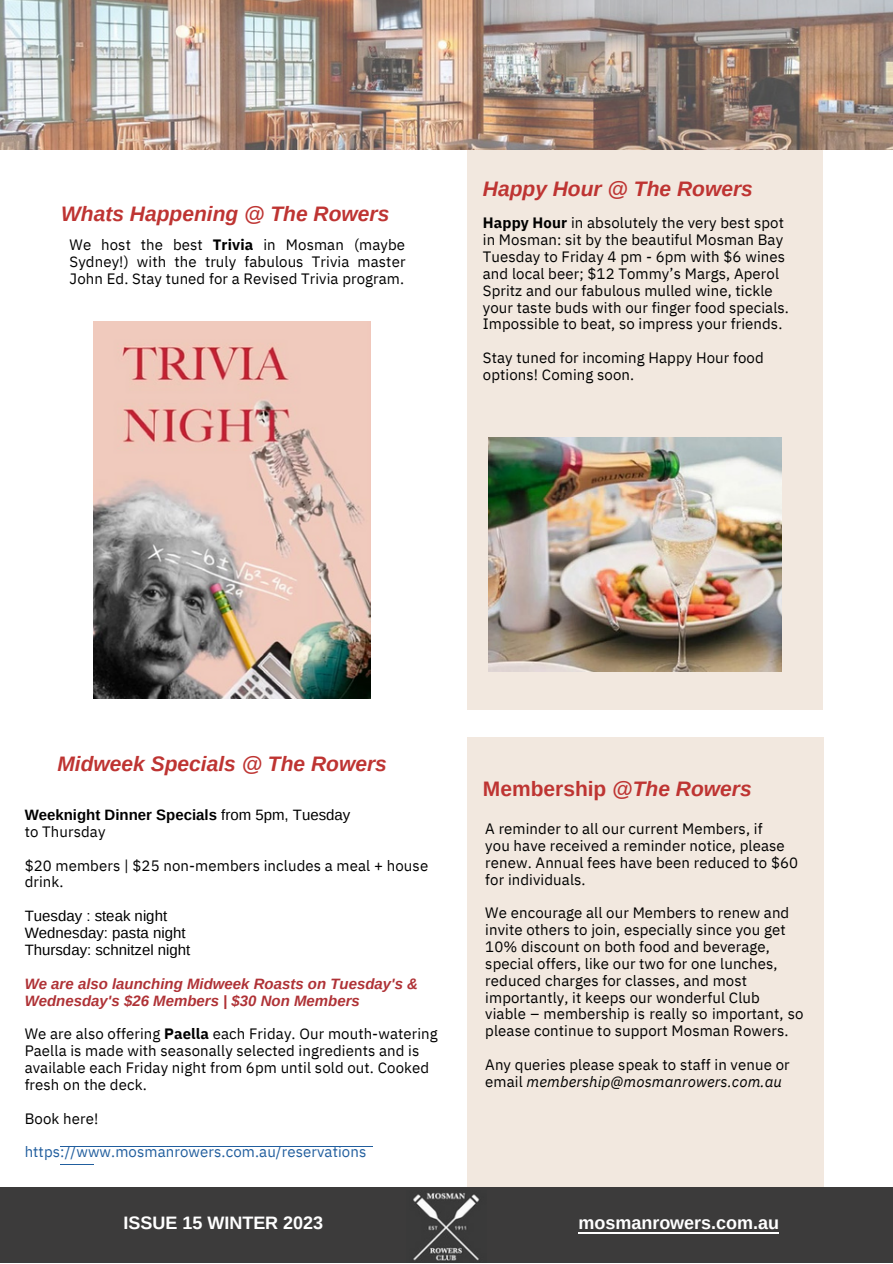
<style>
.page{position:relative;width:893px;height:1264px;background:#fff}
.page>*{position:absolute;margin:0;border:0;box-sizing:border-box;transform-origin:0 0}
.t1{font:italic 700 21px "Arimo";color:#be3432}
.t2{font:700 21px "Arimo";color:#be3432}
.t3{font:700 18px "Arimo";color:#fff}
.t4{font:15px/16.8px "IBM Plex Sans";letter-spacing:.005em;color:#000}
.t5{font:italic 700 15px/16.8px "Arimo";color:#af3236}
.t6{font:15px "Arimo";color:#000}
.t7{font:15px "IBM Plex Sans";letter-spacing:.005em;color:#215e9e}
.t8{font:700 15px "Arimo";color:#000}
.s1{font-weight:700}
.s2{font-weight:400}
.s3{font-style:italic}
</style>
<div class="page">
<img style="left:0;top:0;width:892px;height:149px">
<hr style="left:60px;top:1145px;width:313px;height:1px;background:#215e9e">
<hr style="left:60px;top:1163px;width:34px;height:1px;background:#215e9e">
<div style="left:467px;top:150px;width:355px;height:559px;background:#f2e8df"></div>
<div style="left:467px;top:737px;width:356px;height:450px;background:#f2e8df"></div>
<div style="left:0;top:1187px;width:892px;height:75px;background:#3c3b3b"></div>
<hr style="left:578px;top:1232px;width:200px;height:1px;background:#fff">
<img style="left:413px;top:1193px;width:66px;height:68px">
<img style="left:94px;top:321px;width:276px;height:378px">
<img style="left:488px;top:437px;width:293px;height:234px">
<p class="t1" style="left:61px;top:202px;width:330px">Whats Happening @ The Rowers</p>
<p class="t4" style="left:70px;top:236px;width:337px;text-align:justify">We host the best <span class="s1">Trivia</span> in Mosman (maybe Sydney!) with the truly fabulous Trivia master John Ed. Stay tuned for a Revised Trivia program.</p>
<p class="t1" style="left:483px;top:176px;width:271px">Happy Hour @ The Rowers</p>
<p class="t4" style="left:483px;top:214px;width:307px"><span class="s1">Happy Hour</span> in absolutely the very best spot in Mosman: sit by the beautiful Mosman Bay Tuesday to Friday 4 pm - 6pm with $6 wines and local beer; $12 Tommy’s Margs, Aperol Spritz and our fabulous mulled wine, tickle your taste buds with our finger food specials.<br>Impossible to beat, so impress your friends.</p>
<p class="t4" style="left:483px;top:349px;width:282px">Stay tuned for incoming Happy Hour food options! Coming soon.</p>
<p class="t1" style="left:57px;top:751px;width:331px">Midweek Specials @ The Rowers</p>
<p class="t8" style="left:25px;top:806px;width:327px">Weeknight Dinner Specials <span class="s2">from 5pm, Tuesday</span></p>
<p class="t4" style="left:25px;top:822px;width:82px">to Thursday</p>
<p class="t4" style="left:25px;top:856px;width:405px">$20 members | $25 non-members includes a meal + house drink.</p>
<p class="t6" style="left:25px;top:907px;width:144px">Tuesday : steak night</p>
<p class="t6" style="left:25px;top:924px;width:162px">Wednesday: pasta night</p>
<p class="t6" style="left:25px;top:941px;width:167px">Thursday: schnitzel night</p>
<p class="t5" style="left:25px;top:975px;width:395px">We are also launching Midweek Roasts on Tuesday's &amp;<br>Wednesday's $26 Members | $30 Non Members</p>
<p class="t4" style="left:25px;top:1025px;width:414px">We are also offering <span class="s1">Paella</span> each Friday. Our mouth-watering Paella is made with seasonally selected ingredients and is available each Friday night from 6pm until sold out. Cooked fresh on the deck.</p>
<p class="t4" style="left:25px;top:1109px;width:75px">Book here!</p>
<p class="t7" style="left:25px;top:1141px;width:343px">https://www.mosmanrowers.com.au/reservations</p>
<p class="t2" style="left:483px;top:776px;width:270px">Membership <span class="s3">@The Rowers</span></p>
<p class="t4" style="left:485px;top:819px;width:279px">A reminder to all our current Members, if</p>
<p class="t4" style="left:485px;top:836px;width:314px">you have received a reminder notice, please renew. Annual fees have been reduced to $60 for individuals.</p>
<p class="t4" style="left:485px;top:904px;width:305px">We encourage all our Members to renew and invite others to join, especially since you get 10% discount on both food and beverage, special offers, like our two for one lunches, reduced charges for classes, and most importantly, it keeps our wonderful Club</p>
<p class="t4" style="left:485px;top:1005px;width:320px">viable – membership is really so important, so please continue to support Mosman Rowers.</p>
<p class="t4" style="left:485px;top:1056px;width:306px">Any queries please speak to staff in venue or email <span class="s3">membership@mosmanrowers.com.au</span></p>
<p class="t3" style="left:123px;top:1212px;width:201px">ISSUE 15 WINTER 2023</p>
<p class="t3" style="left:578px;top:1212px;width:202px">mosmanrowers.com.au</p>
</div>
